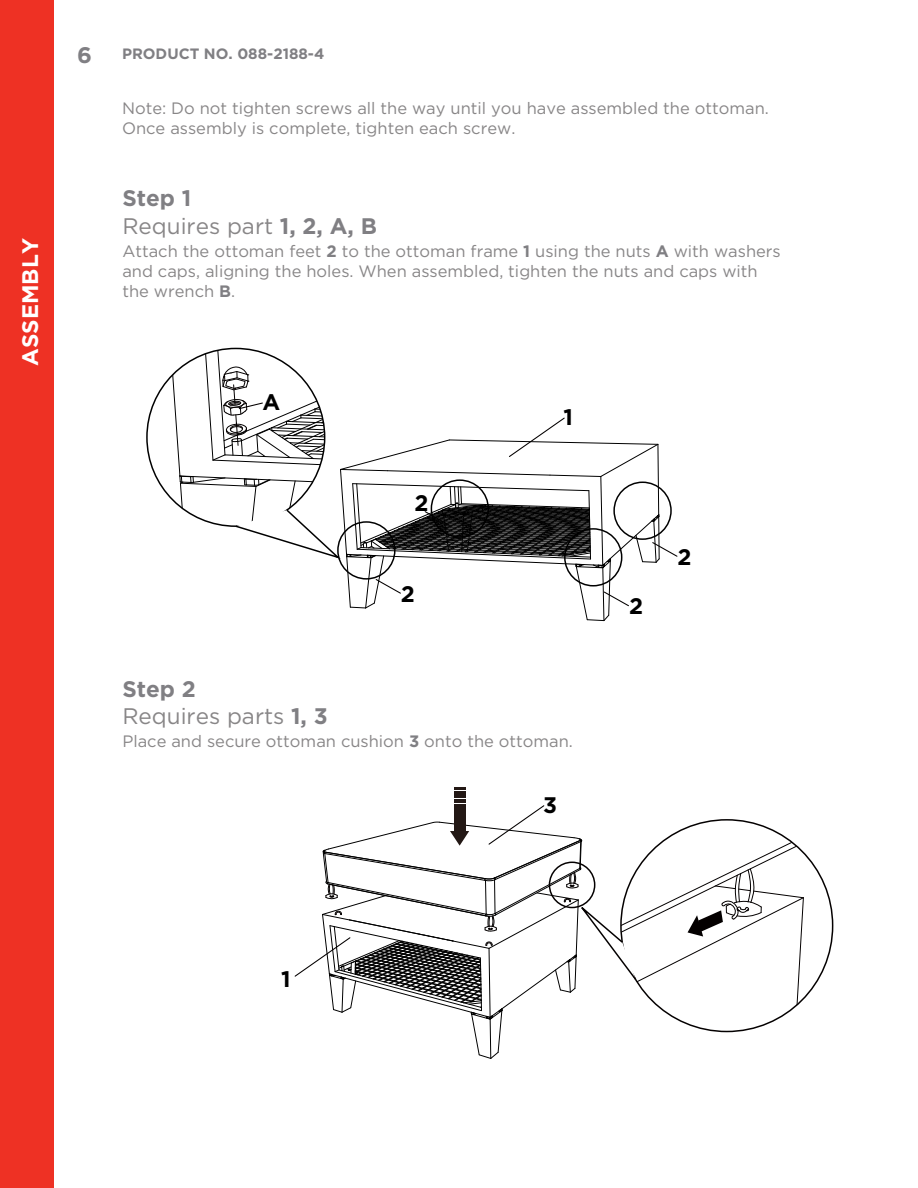
<style>
.page{position:relative;width:918px;height:1188px;background:#fff}
.page>*{position:absolute;margin:0;border:0;box-sizing:border-box;transform-origin:0 0}
.t1{font:700 22.5px/28px "Gotham";color:#807f83}
.t2{font:22.5px/26.5px "Gotham";color:#888687}
.t3{font:700 22.5px "Gotham";color:#fff}
.t4{font:700 22.5px "Gotham";color:#000}
.t5{font:22.5px "Gotham Bold G Bpc EUC H";color:#807f83}
.t6{font:16.5px/19.8px "Gotham";color:#888687}
.t7{font:700 15px "Gotham";color:#807f83}
.s1{font-weight:400;color:#888687}
.s2{font-weight:700;color:#807f83}
</style>
<div class="page">
<div style="left:0;top:0;width:54px;height:1188px;background:#ee3124"></div>
<svg style="left:294px;top:788px;width:527px;height:271px"></svg>
<svg style="left:161px;top:348px;width:517px;height:273px"></svg>
<h1 class="t3" style="left:17px;top:366px;width:129px;rotate:-90deg">ASSEMBLY</h1>
<h1 class="t5" style="left:158px;top:41px;width:14px">4</h1>
<h1 class="t1" style="left:77px;top:40px;width:16px">6</h1>
<p class="t7" style="left:122px;top:45px;width:204px">PRODUCT NO. 088-2188-4</p>
<p class="t6" style="left:122px;top:98px;width:648px">Note: Do not tighten screws all the way until you have assembled the ottoman.<br>Once assembly is complete, tighten each screw.</p>
<h1 class="t1" style="left:122px;top:183px;width:256px">Step 1<br><span class="s1">Requires part</span> 1, 2, A, B</h1>
<p class="t6" style="left:122px;top:241px;width:660px">Attach the ottoman feet <span class="s2">2</span> to the ottoman frame <span class="s2">1</span> using the nuts <span class="s2">A</span> with washers and caps, aligning the holes. When assembled, tighten the nuts and caps with the wrench <span class="s2">B</span>.</p>
<h1 class="t4" style="left:262px;top:389px;width:19px">A</h1>
<h1 class="t4" style="left:415px;top:490px;width:16px">2</h1>
<h1 class="t4" style="left:401px;top:581px;width:16px">2</h1>
<h1 class="t4" style="left:563px;top:404px;width:11px">1</h1>
<h1 class="t2" style="left:122px;top:676px;width:207px"><span class="s2">Step 2<br></span>Requires parts <span class="s2">1, 3</span></h1>
<p class="t6" style="left:122px;top:731px;width:452px">Place and secure ottoman cushion <span class="s2">3</span> onto the ottoman.</p>
<h1 class="t4" style="left:543px;top:792px;width:15px">3</h1>
<h1 class="t4" style="left:629px;top:593px;width:16px">2</h1>
<h1 class="t4" style="left:678px;top:544px;width:16px">2</h1>
<h1 class="t4" style="left:281px;top:966px;width:11px">1</h1>
</div>
